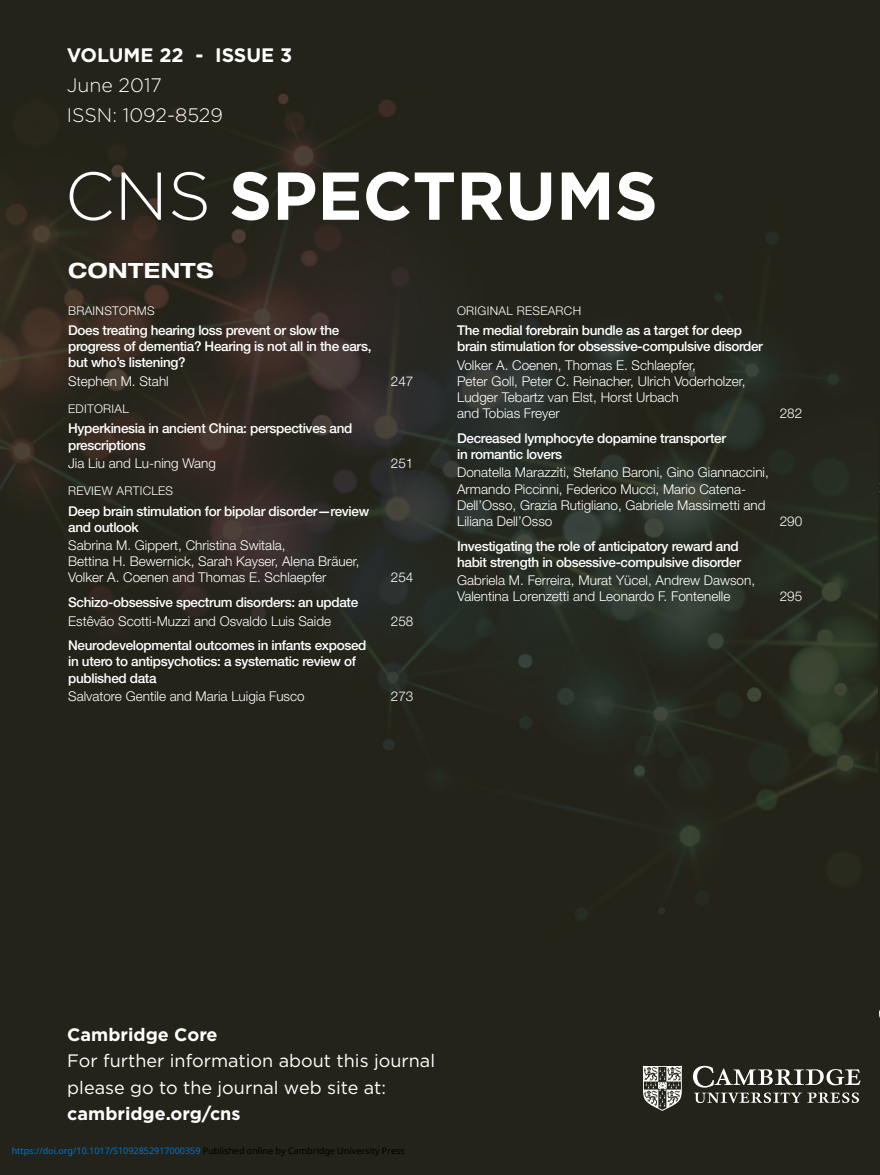
<style>
.page{position:relative;width:880px;height:1175px;background:#fff}
.page>*{position:absolute;margin:0;border:0;box-sizing:border-box;transform-origin:0 0}
.t1{font:700 67.5px "Gotham";color:#fff}
.t2{font:700 expanded 21px "Helvetica Neue";letter-spacing:.025em;color:#fff}
.t3{font:300 19.5px/30px "Gotham";color:#fff}
.t4{font:700 19.5px "Gotham";color:#fff}
.t5{font:18px/26.2px "Gotham";color:#fff}
.t6{font:700 18px "Gotham";color:#fff}
.t7{font:300 13.5px/16.2px "Helvetica Neue";color:#fff}
.t8{font:500 13.5px/16.2px "Helvetica Neue";letter-spacing:-.025em;color:#fff}
.t9{font:300 12px "Helvetica Neue";letter-spacing:.025em;color:#fff}
.t10{font:9px "Noto Sans";color:#0172cf}
.s1{font-weight:300}
.s2{color:#000}
</style>
<div class="page">
<img style="left:0;top:0;width:877px;height:1175px">
<svg style="left:693px;top:1065px;width:167px;height:38px;background:#585850"></svg>
<svg style="left:642px;top:1065px;width:40px;height:45px"></svg>
<hr style="left:877px;top:0;width:2px;height:1175px;background:#232319">
<h3 class="t4" style="left:67px;top:48px;width:227px">VOLUME 22 - ISSUE 3</h3>
<h3 class="t3" style="left:67px;top:72px;width:158px">June 2017<br>ISSN: 1092-8529</h3>
<h1 class="t1" style="left:65px;top:171px;width:594px"><span class="s1">CNS</span> SPECTRUMS</h1>
<h2 class="t2" style="left:68px;top:263px;width:147px">CONTENTS</h2>
<p class="t9" style="left:68px;top:306px;width:88px">BRAINSTORMS</p>
<p class="t8" style="left:68px;top:323px;width:305px">Does treating hearing loss prevent or slow the progress of dementia? Hearing is not all in the ears, but who’s listening?</p>
<p class="t7" style="left:68px;top:374px;width:102px">Stephen M. Stahl</p>
<p class="t7" style="left:391px;top:374px;width:24px">247</p>
<p class="t9" style="left:68px;top:404px;width:62px">EDITORIAL</p>
<p class="t8" style="left:68px;top:422px;width:286px">Hyperkinesia in ancient China: perspectives and prescriptions</p>
<p class="t7" style="left:68px;top:456px;width:149px">Jia Liu and Lu-ning Wang</p>
<p class="t7" style="left:391px;top:456px;width:24px">251</p>
<p class="t9" style="left:68px;top:486px;width:106px">REVIEW ARTICLES</p>
<p class="t8" style="left:68px;top:504px;width:302px">Deep brain stimulation for bipolar disorder—review and outlook</p>
<p class="t7" style="left:68px;top:538px;width:293px">Sabrina M. Gippert, Christina Switala,<br>Bettina H. Bewernick, Sarah Kayser, Alena Bräuer,<br>Volker A. Coenen and Thomas E. Schlaepfer</p>
<p class="t7" style="left:391px;top:571px;width:24px">254</p>
<p class="t8" style="left:68px;top:595px;width:291px">Schizo-obsessive spectrum disorders: an update</p>
<p class="t7" style="left:68px;top:614px;width:264px">Estêvão Scotti-Muzzi and Osvaldo Luis Saide</p>
<p class="t7" style="left:391px;top:614px;width:24px">258</p>
<p class="t8" style="left:68px;top:638px;width:300px">Neurodevelopmental outcomes in infants exposed in utero to antipsychotics: a systematic review of published data</p>
<p class="t7" style="left:68px;top:689px;width:238px">Salvatore Gentile and Maria Luigia Fusco</p>
<p class="t7" style="left:391px;top:689px;width:24px">273</p>
<p class="t9" style="left:457px;top:306px;width:125px">ORIGINAL RESEARCH</p>
<p class="t8" style="left:457px;top:323px;width:307px">The medial forebrain bundle as a target for deep brain stimulation for obsessive-compulsive disorder</p>
<p class="t7" style="left:457px;top:358px;width:290px">Volker A. Coenen, Thomas E. Schlaepfer,<br>Peter Goll, Peter C. Reinacher, Ulrich Voderholzer, Ludger Tebartz van Elst, Horst Urbach<br>and Tobias Freyer</p>
<p class="t8" style="left:457px;top:431px;width:270px">Decreased lymphocyte dopamine transporter in romantic lovers</p>
<p class="t7" style="left:457px;top:466px;width:313px">Donatella Marazziti, Stefano Baroni, Gino Giannaccini, Armando Piccinni, Federico Mucci, Mario Catena-Dell’Osso, Grazia Rutigliano, Gabriele Massimetti and Liliana Dell’Osso</p>
<p class="t8" style="left:457px;top:539px;width:285px">Investigating the role of anticipatory reward and habit strength in obsessive-compulsive disorder</p>
<p class="t7" style="left:457px;top:573px;width:299px">Gabriela M. Ferreira, Murat Yücel, Andrew Dawson,<br>Valentina Lorenzetti and Leonardo F. Fontenelle</p>
<p class="t7" style="left:779px;top:406px;width:24px">282</p>
<p class="t7" style="left:779px;top:514px;width:24px">290</p>
<p class="t7" style="left:779px;top:590px;width:24px">295</p>
<h3 class="t6" style="left:67px;top:1028px;width:152px">Cambridge Core</h3>
<h3 class="t5" style="left:67px;top:1048px;width:369px">For further information about this journal please go to the journal web site at:</h3>
<h3 class="t6" style="left:67px;top:1106px;width:175px">cambridge.org/cns</h3>
<p class="t10" style="left:12px;top:1143px;width:394px">https://doi.org/10.1017/S1092852917000359 <span class="s2">Published online by Cambridge University Press</span></p>
</div>
